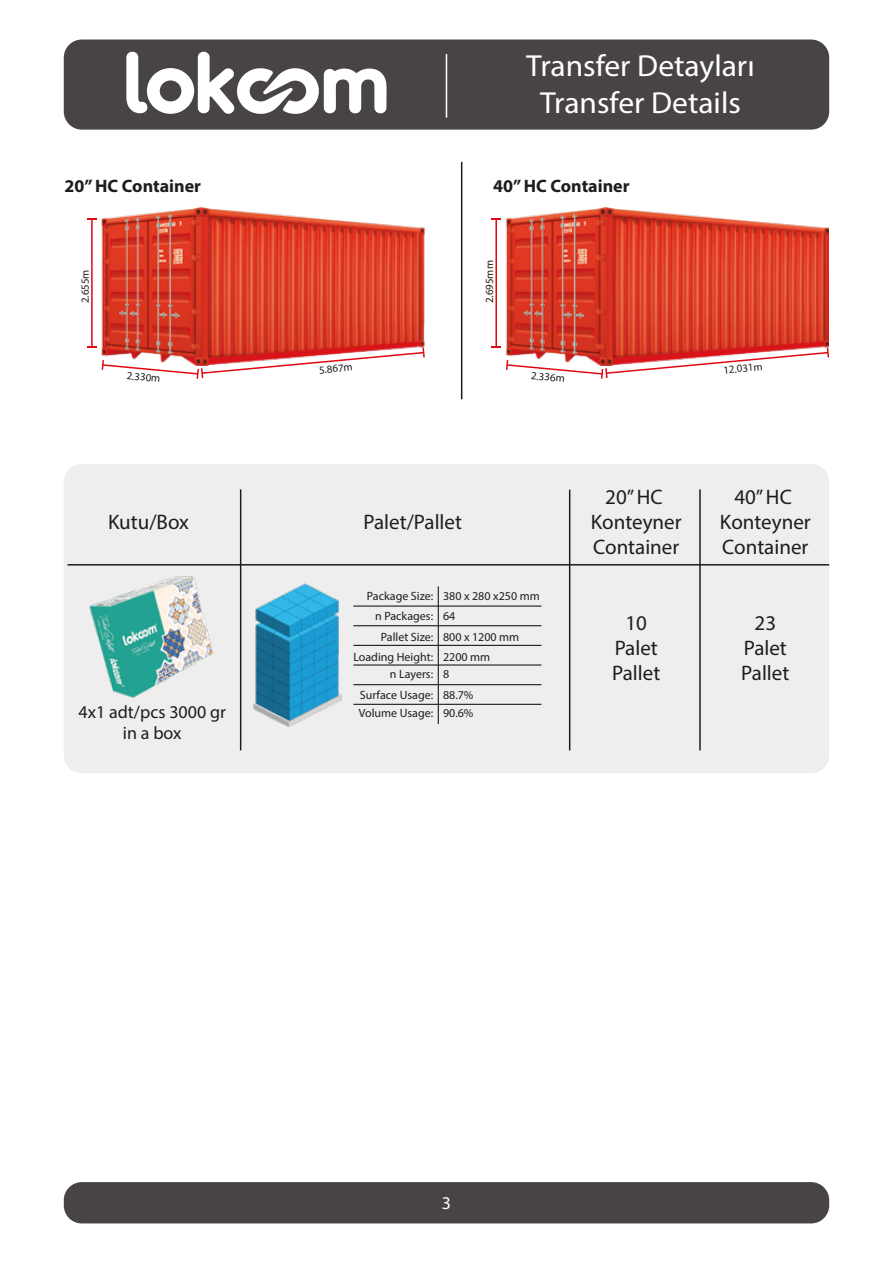
<style>
.page{position:relative;width:893px;height:1263px;background:#fff}
.page>*{position:absolute;margin:0;border:0;box-sizing:border-box;transform-origin:0 0}
.t1{font:30.45px/36.6px "Myriad Pro";color:#fff;text-align:center}
.t2{font:21px/25.2px "Myriad Pro";color:#1d1d1b;text-align:center}
.t3{font:700 18px "Myriad Pro";color:#1d1d1b}
.t4{font:18px/21.6px "Myriad Pro";color:#1d1d1b;text-align:center}
.t5{font:18px "Myriad Pro";color:#fff}
.t6{font:12px/20.4px "Myriad Pro";color:#1d1d1b}
.t7{font:10.95px "Myriad Pro";color:#1d1d1b}
</style>
<div class="page">
<div style="left:64px;top:40px;width:765px;height:90px;background:#494444;border-radius:18px"></div>
<svg style="left:126px;top:51px;width:261px;height:63px"></svg>
<hr style="left:446px;top:54px;width:1px;height:64px;background:#fff">
<div style="left:64px;top:464px;width:765px;height:309px;background:#efeeef;border-radius:18px"></div>
<hr style="left:240px;top:489px;width:1px;height:261px;background:#1d1d1b">
<hr style="left:569px;top:490px;width:1px;height:260px;background:#1d1d1b">
<hr style="left:699px;top:489px;width:2px;height:261px;background:#1d1d1b">
<hr style="left:68px;top:564px;width:761px;height:1px;background:#1d1d1b">
<hr style="left:353px;top:704px;width:188px;height:1px;background:#1d1d1b">
<hr style="left:353px;top:684px;width:188px;height:1px;background:#1d1d1b">
<hr style="left:353px;top:664px;width:188px;height:2px;background:#1d1d1b">
<hr style="left:353px;top:645px;width:188px;height:1px;background:#1d1d1b">
<hr style="left:353px;top:625px;width:188px;height:1px;background:#1d1d1b">
<hr style="left:353px;top:605px;width:188px;height:2px;background:#1d1d1b">
<hr style="left:438px;top:586px;width:1px;height:138px;background:#1d1d1b">
<div style="left:64px;top:1182px;width:765px;height:41px;background:#494444;border-radius:18px"></div>
<svg style="left:101px;top:365px;width:197px;height:14px"></svg>
<img style="left:87px;top:208px;width:742px;height:157px">
<hr style="left:495px;top:219px;width:2px;height:128px;background:#e30613">
<svg style="left:491px;top:347px;width:339px;height:32px"></svg>
<hr style="left:461px;top:162px;width:1px;height:237px;background:#1d1d1b">
<img style="left:253px;top:584px;width:88px;height:143px">
<img style="left:89px;top:576px;width:124px;height:122px">
<h1 class="t1" style="left:526px;top:47px;width:230px">Transfer Detayları<br>Transfer Details</h1>
<h3 class="t3" style="left:65px;top:174px;width:138px">20” HC Container</h3>
<h3 class="t3" style="left:493px;top:174px;width:138px">40” HC Container</h3>
<p class="t7" style="left:78px;top:303px;width:35px;rotate:-90deg">2.655m</p>
<p class="t7" style="left:483px;top:303px;width:44px;rotate:-90deg">2.695mm</p>
<p class="t7" style="left:318px;top:363px;width:35px;rotate:-5deg">5.867m</p>
<p class="t7" style="left:127px;top:369px;width:35px;rotate:5deg">2.330m</p>
<p class="t7" style="left:532px;top:369px;width:35px;rotate:5deg">2.336m</p>
<p class="t7" style="left:723px;top:363px;width:41px;rotate:-5deg">12.031m</p>
<h2 class="t2" style="left:108px;top:509px;width:82px">Kutu/Box</h2>
<h2 class="t2" style="left:364px;top:509px;width:100px">Palet/Pallet</h2>
<h3 class="t4" style="left:79px;top:700px;width:149px">4x1 adt/pcs 3000 gr in a box</h3>
<p class="t6" style="left:443px;top:585px;width:98px;text-indent:-76px">Package Size: 380 x 280 x250 mm<br>64<br>800 x 1200 mm<br>2200 mm</p>
<p class="t6" style="left:443px;top:664px;width:32px">8<br>88.7%</p>
<p class="t6" style="left:443px;top:703px;width:32px">90.6%</p>
<p class="t6" style="left:353px;top:606px;width:81px;text-align:right">n Packages:<br>Pallet Size:<br>Loading Height:</p>
<p class="t6" style="left:360px;top:664px;width:75px;text-align:right">n Layers:<br>Surface Usage:</p>
<p class="t6" style="left:359px;top:703px;width:76px">Volume Usage:</p>
<h2 class="t2" style="left:591px;top:484px;width:92px">20” HC<br>Konteyner<br>Container</h2>
<h2 class="t2" style="left:720px;top:484px;width:92px">40” HC<br>Konteyner<br>Container</h2>
<h2 class="t2" style="left:612px;top:609px;width:50px">10<br>Palet<br>Pallet</h2>
<h2 class="t2" style="left:741px;top:609px;width:50px">23<br>Palet<br>Pallet</h2>
<h3 class="t5" style="left:442px;top:1191px;width:11px">3</h3>
</div>
